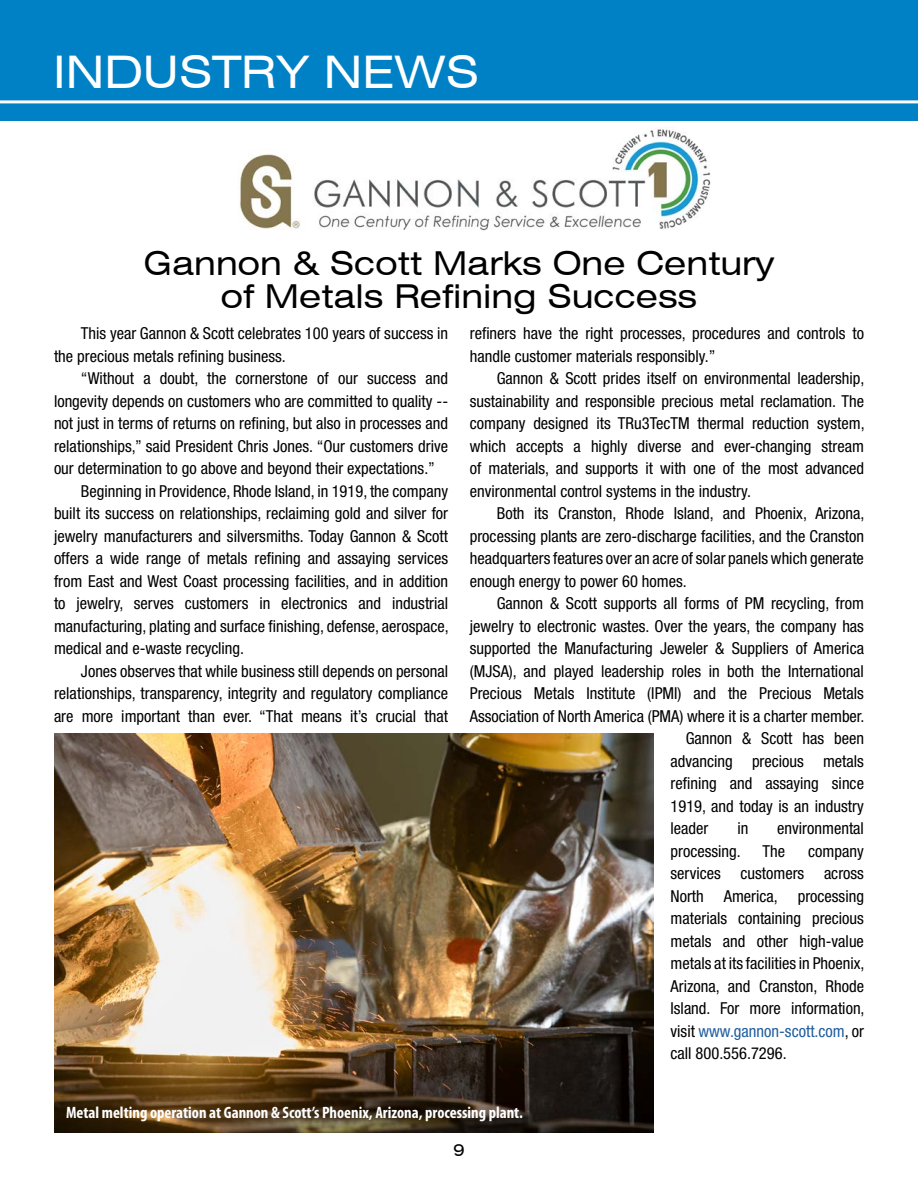
<style>
.page{position:relative;width:918px;height:1188px;background:#fff}
.page>*{position:absolute;margin:0;border:0;box-sizing:border-box;transform-origin:0 0}
.t1{font:expanded 45px "Swiss 721 BT";color:#fff}
.t2{font:expanded 33px/33px "Swiss 721 BT";color:#000;text-align:center}
.t3{font:condensed 16.5px/22.5px "Helvetica Neue";color:#000;text-align:justify}
.t4{font:700 condensed 16.5px "Myriad Pro";color:#fff}
.t5{font:expanded 16.5px "Swiss 721 BT";color:#000}
.s1{color:#215e9e}
</style>
<div class="page">
<div style="left:0;top:0;width:918px;height:122px;background:#0081c6"></div>
<hr style="left:0;top:100px;width:918px;height:3px;background:#fff">
<img style="left:54px;top:734px;width:599px;height:399px">
<img style="left:239px;top:129px;width:472px;height:102px">
<h1 class="t1" style="left:53px;top:45px;width:428px">INDUSTRY NEWS</h1>
<h2 class="t2" style="left:144px;top:247px;width:632px">Gannon &amp; Scott Marks One Century of Metals Refining Success</h2>
<p class="t3" style="left:470px;top:322px;width:396px">refiners have the right processes, procedures and controls to handle customer materials responsibly.”</p>
<p class="t3" style="left:470px;top:367px;width:396px;text-indent:27px">Gannon &amp; Scott prides itself on environmental leadership, sustainability and responsible precious metal reclamation. The company designed its TRu3TecTM thermal reduction system, which accepts a highly diverse and ever-changing stream of materials, and supports it with one of the most advanced environmental control systems in the industry.</p>
<p class="t3" style="left:470px;top:502px;width:396px;text-indent:27px">Both its Cranston, Rhode Island, and Phoenix, Arizona, processing plants are zero-discharge facilities, and the Cranston headquarters features over an acre of solar panels which generate enough energy to power 60 homes.</p>
<p class="t3" style="left:497px;top:592px;width:369px">Gannon &amp; Scott supports all forms of PM recycling, from</p>
<p class="t3" style="left:470px;top:614px;width:396px">jewelry to electronic wastes. Over the years, the company has</p>
<p class="t3" style="left:470px;top:637px;width:396px">supported the Manufacturing Jeweler &amp; Suppliers of America</p>
<p class="t3" style="left:470px;top:659px;width:396px">(MJSA), and played leadership roles in both the International</p>
<p class="t3" style="left:470px;top:682px;width:396px">Precious Metals Institute (IPMI) and the Precious Metals</p>
<p class="t3" style="left:470px;top:704px;width:396px">Association of North America (PMA) where it is a charter member.</p>
<p class="t3" style="left:686px;top:727px;width:180px">Gannon &amp; Scott has been</p>
<p class="t3" style="left:671px;top:749px;width:195px">advancing precious metals</p>
<p class="t3" style="left:671px;top:772px;width:195px">refining and assaying since</p>
<p class="t3" style="left:671px;top:794px;width:195px">1919, and today is an industry</p>
<p class="t3" style="left:671px;top:817px;width:39px">leader</p>
<p class="t3" style="left:737px;top:817px;width:13px">in</p>
<p class="t3" style="left:777px;top:817px;width:88px">environmental</p>
<p class="t3" style="left:671px;top:839px;width:72px">processing.</p>
<p class="t3" style="left:763px;top:839px;width:24px">The</p>
<p class="t3" style="left:54px;top:322px;width:396px;text-indent:27px">This year Gannon &amp; Scott celebrates 100 years of success in the precious metals refining business.</p>
<p class="t3" style="left:81px;top:367px;width:369px">“Without a doubt, the cornerstone of our success and</p>
<p class="t3" style="left:54px;top:389px;width:396px">longevity depends on customers who are committed to quality --</p>
<p class="t3" style="left:54px;top:412px;width:396px">not just in terms of returns on refining, but also in processes and</p>
<p class="t3" style="left:54px;top:434px;width:396px">relationships,” said President Chris Jones. “Our customers drive</p>
<p class="t3" style="left:54px;top:457px;width:383px">our determination to go above and beyond their expectations.”</p>
<p class="t3" style="left:81px;top:479px;width:369px">Beginning in Providence, Rhode Island, in 1919, the company</p>
<p class="t3" style="left:54px;top:502px;width:396px">built its success on relationships, reclaiming gold and silver for</p>
<p class="t3" style="left:54px;top:524px;width:396px">jewelry manufacturers and silversmiths. Today Gannon &amp; Scott</p>
<p class="t3" style="left:54px;top:547px;width:396px">offers a wide range of metals refining and assaying services</p>
<p class="t3" style="left:54px;top:569px;width:396px">from East and West Coast processing facilities, and in addition</p>
<p class="t3" style="left:54px;top:592px;width:396px">to jewelry, serves customers in electronics and industrial</p>
<p class="t3" style="left:54px;top:614px;width:396px">manufacturing, plating and surface finishing, defense, aerospace,</p>
<p class="t3" style="left:54px;top:637px;width:192px">medical and e-waste recycling.</p>
<p class="t3" style="left:81px;top:659px;width:369px">Jones observes that while business still depends on personal</p>
<p class="t3" style="left:54px;top:682px;width:396px">relationships, transparency, integrity and regulatory compliance</p>
<p class="t3" style="left:54px;top:704px;width:396px">are more important than ever. “That means it’s crucial that</p>
<p class="t3" style="left:671px;top:839px;width:196px;text-indent:138px">company services customers across North America, processing materials containing precious metals and other high-value metals at its facilities in Phoenix, Arizona, and Cranston, Rhode Island. For more information, visit <span class="s1">www.gannon-scott.com</span>, or call 800.556.7296.</p>
<p class="t4" style="left:66px;top:1102px;width:459px">Metal melting operation at Gannon &amp; Scott’s Phoenix, Arizona, processing plant.</p>
<p class="t5" style="left:453px;top:1140px;width:13px">9</p>
</div>
